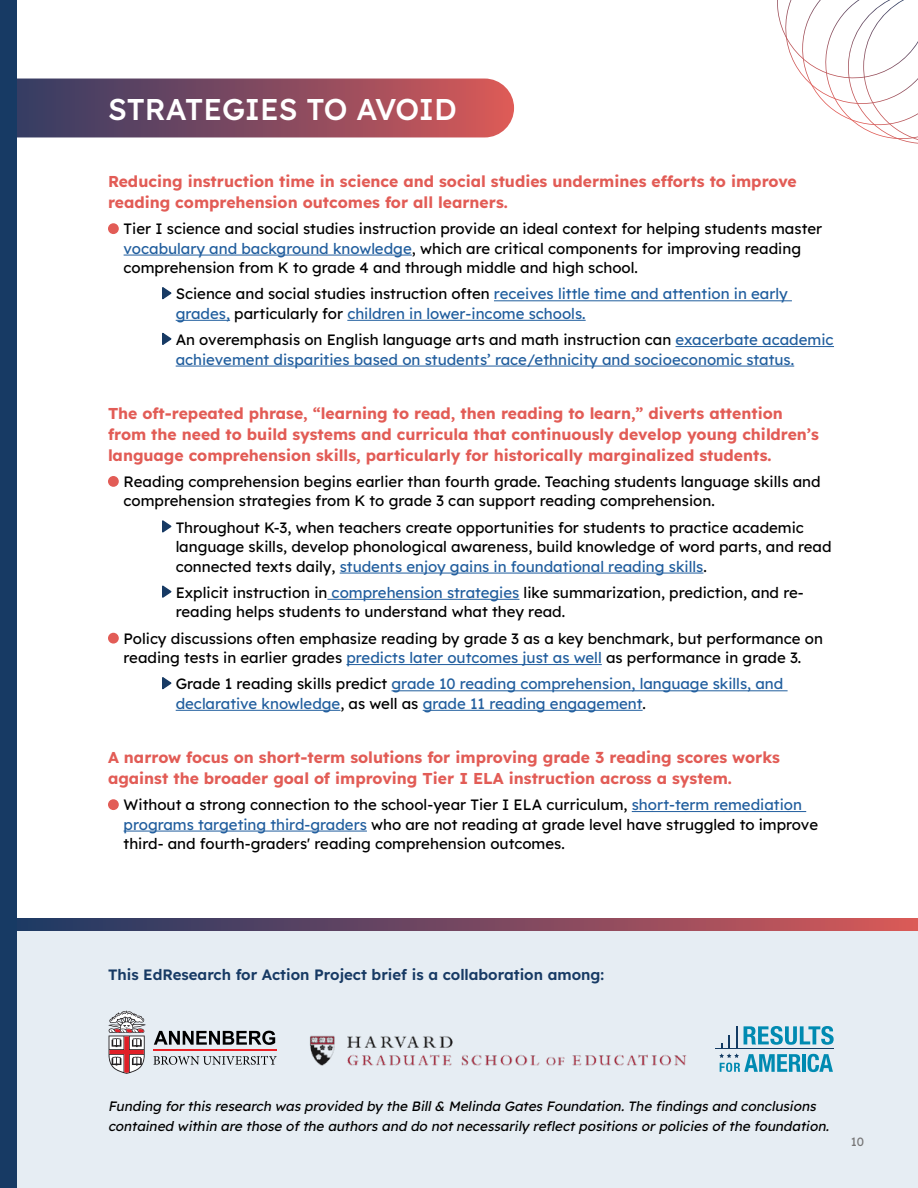
<style>
.page{position:relative;width:918px;height:1188px;background:#fff}
.page>*{position:absolute;margin:0;border:0;box-sizing:border-box;transform-origin:0 0}
.t1{font:500 30px "Lexend";color:#fff}
.t2{font:700 15.75px/21px "Lexend";color:#e25c56}
.t3{font:15px/19.5px "Lexend";color:#000}
.t4{font:15px/19.5px "Lexend";color:#215e9e}
.t5{font:600 15px "Lexend";color:#173a64}
.t6{font:italic 13.5px/19.5px "Lexend";color:#000}
.t7{font:12px "Lexend";color:#767576}
.s1{color:#215e9e}
.s2{color:#000}
</style>
<div class="page">
<div style="left:0;top:919px;width:918px;height:269px;background:#e6edf3"></div>
<svg style="left:108px;top:1010px;width:38px;height:64px"></svg>
<svg style="left:153px;top:1056px;width:124px;height:9px"></svg>
<hr style="left:153px;top:1050px;width:124px;height:1px;background:#ec2227">
<svg style="left:154px;top:1031px;width:121px;height:14px"></svg>
<hr style="left:715px;top:1048px;width:118px;height:1px;background:#133b63">
<svg style="left:719px;top:1026px;width:115px;height:46px"></svg>
<svg style="left:16px;top:919px;width:902px;height:12px;background:#78485f"></svg>
<svg style="left:16px;top:79px;width:498px;height:58px;background:#854c60"></svg>
<img style="left:309px;top:1035px;width:378px;height:31px">
<hr style="left:124px;top:255px;width:288px;height:1px;background:#215e9e">
<hr style="left:494px;top:300px;width:298px;height:1px;background:#215e9e">
<hr style="left:176px;top:320px;width:54px;height:1px;background:#215e9e">
<hr style="left:347px;top:320px;width:239px;height:1px;background:#215e9e">
<hr style="left:676px;top:346px;width:158px;height:1px;background:#215e9e">
<hr style="left:176px;top:366px;width:618px;height:1px;background:#215e9e">
<hr style="left:340px;top:573px;width:363px;height:1px;background:#215e9e">
<hr style="left:327px;top:599px;width:192px;height:1px;background:#215e9e">
<hr style="left:346px;top:664px;width:256px;height:1px;background:#215e9e">
<hr style="left:392px;top:690px;width:396px;height:1px;background:#215e9e">
<hr style="left:176px;top:710px;width:164px;height:1px;background:#215e9e">
<hr style="left:423px;top:710px;width:220px;height:1px;background:#215e9e">
<hr style="left:632px;top:811px;width:174px;height:1px;background:#215e9e">
<hr style="left:124px;top:831px;width:243px;height:1px;background:#215e9e">
<div style="left:108px;top:223px;width:11px;height:11px;background:#e25c56;border-radius:50%"></div>
<svg style="left:162px;top:287px;width:10px;height:13px"></svg>
<svg style="left:162px;top:332px;width:10px;height:13px"></svg>
<div style="left:108px;top:476px;width:11px;height:11px;background:#e25c56;border-radius:50%"></div>
<svg style="left:162px;top:520px;width:10px;height:13px"></svg>
<svg style="left:162px;top:585px;width:10px;height:13px"></svg>
<div style="left:108px;top:633px;width:11px;height:11px;background:#e25c56;border-radius:50%"></div>
<svg style="left:162px;top:677px;width:10px;height:13px"></svg>
<div style="left:108px;top:799px;width:11px;height:11px;background:#e25c56;border-radius:50%"></div>
<svg style="left:777px;top:0;width:141px;height:144px"></svg>
<div style="left:0;top:0;width:16px;height:1188px;background:#173a64"></div>
<h1 class="t1" style="left:108px;top:87px;width:350px">STRATEGIES TO AVOID</h1>
<p class="t2" style="left:108px;top:170px;width:690px">Reducing instruction time in science and social studies undermines efforts to improve reading comprehension outcomes for all learners.</p>
<p class="t3" style="left:124px;top:218px;width:700px">Tier I science and social studies instruction provide an ideal context for helping students master <span class="s1">vocabulary and background knowledge</span>, which are critical components for improving reading comprehension from K to grade 4 and through middle and high school.</p>
<p class="t4" style="left:176px;top:283px;width:614px"><span class="s2">Science and social studies instruction often</span> receives little time and attention in early grades, <span class="s2">particularly for</span> children in lower-income schools.</p>
<p class="t4" style="left:176px;top:329px;width:659px"><span class="s2">An overemphasis on English language arts and math instruction can</span> exacerbate academic achievement disparities based on students’ race/ethnicity and socioeconomic status.</p>
<p class="t2" style="left:108px;top:401px;width:713px">The oft-repeated phrase, “learning to read, then reading to learn,” diverts attention from the need to build systems and curricula that continuously develop young children’s language comprehension skills, particularly for historically marginalized students.</p>
<p class="t3" style="left:124px;top:471px;width:699px">Reading comprehension begins earlier than fourth grade. Teaching students language skills and comprehension strategies from K to grade 3 can support reading comprehension.</p>
<p class="t3" style="left:176px;top:517px;width:657px">Throughout K-3, when teachers create opportunities for students to practice academic language skills, develop phonological awareness, build knowledge of word parts, and read connected texts daily, <span class="s1">students enjoy gains in foundational reading skills</span>.</p>
<p class="t3" style="left:176px;top:582px;width:630px">Explicit instruction in <span class="s1">comprehension strategies</span> like summarization, prediction, and re&shy;reading helps students to understand what they read.</p>
<p class="t3" style="left:124px;top:628px;width:701px">Policy discussions often emphasize reading by grade 3 as a key benchmark, but performance on reading tests in earlier grades <span class="s1">predicts later outcomes just as well</span> as performance in grade 3.</p>
<p class="t4" style="left:176px;top:673px;width:609px"><span class="s2">Grade 1 reading skills predict</span> grade 10 reading comprehension, language skills, and declarative knowledge<span class="s2">, as well as</span> grade 11 reading engagement<span class="s2">.</span></p>
<p class="t2" style="left:108px;top:746px;width:673px">A narrow focus on short-term solutions for improving grade 3 reading scores works against the broader goal of improving Tier I ELA instruction across a system.</p>
<p class="t3" style="left:124px;top:794px;width:696px">Without a strong connection to the school-year Tier I ELA curriculum, <span class="s1">short-term remediation programs targeting third-graders</span> who are not reading at grade level have struggled to improve third- and fourth-graders' reading comprehension outcomes.</p>
<p class="t5" style="left:108px;top:964px;width:498px">This EdResearch for Action Project brief is a collaboration among:</p>
<p class="t6" style="left:108px;top:1096px;width:725px">Funding forthis research was provided by the Bill&amp; Melinda Gates Foundation.The findings and conclusions contained within are those ofthe authors and do notnecessarily reflectpositions orpolicies ofthe foundation.</p>
<p class="t7" style="left:851px;top:1133px;width:15px">10</p>
</div>
